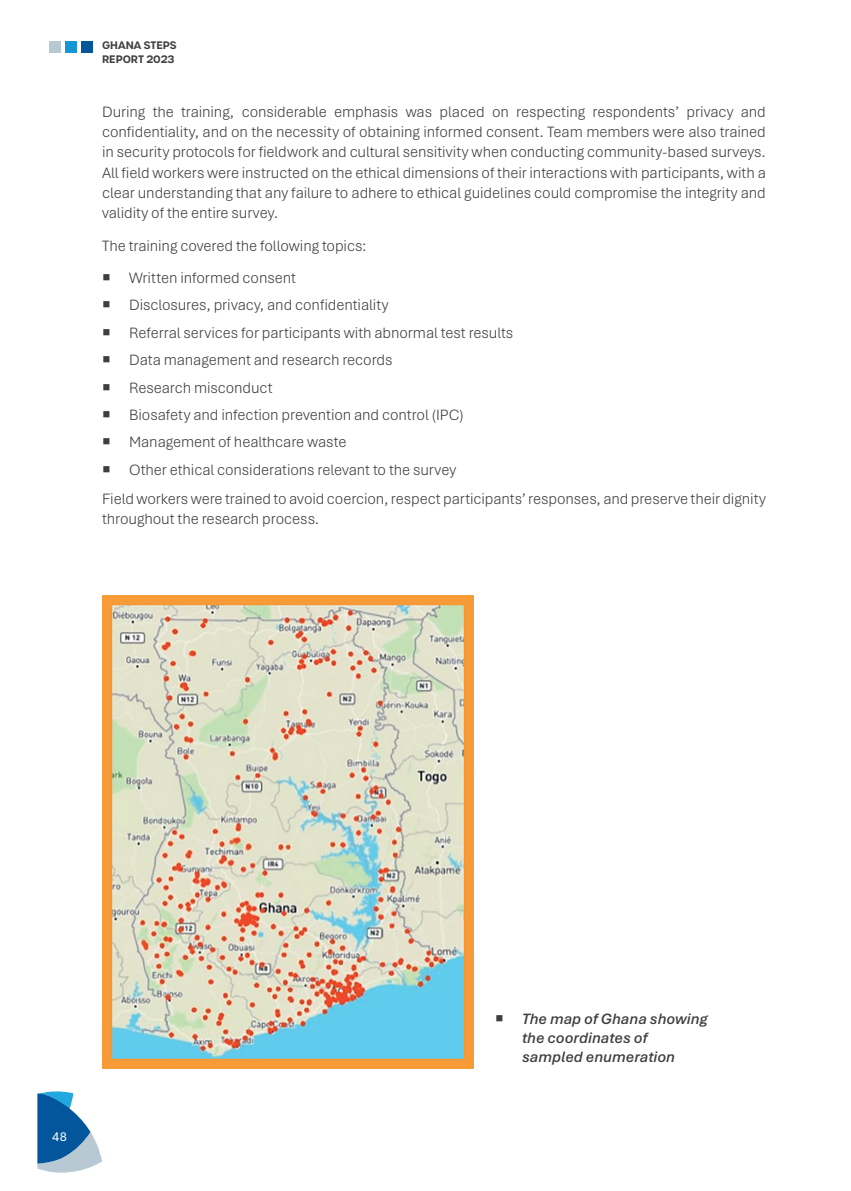
<style>
.page{position:relative;width:851px;height:1191px;background:#fff}
.page>*{position:absolute;margin:0;border:0;box-sizing:border-box;transform-origin:0 0}
.t1{font:300 15.75px/20.2px "Aptos";letter-spacing:-.005em;color:#3e3e3f;text-align:justify}
.t2{font:italic 600 15.75px/18.9px "Aptos";letter-spacing:-.005em;color:#3e3e3f}
.t3{font:13.5px "Aptos";color:#fff}
.t4{font:600 10.5px/13.5px "Urbane";color:#3e3e3f}
</style>
<div class="page">
<img style="left:102px;top:595px;width:372px;height:473px">
<svg style="left:37px;top:1091px;width:65px;height:81px"></svg>
<div style="left:82px;top:41px;width:11px;height:12px;background:#03559c"></div>
<div style="left:65px;top:41px;width:12px;height:12px;background:#1796d5"></div>
<div style="left:49px;top:41px;width:11px;height:12px;background:#b9c9d4"></div>
<p class="t4" style="left:102px;top:39px;width:76px">GHANA STEPS<br>REPORT 2023</p>
<p class="t1" style="left:102px;top:101px;width:665px">During the training, considerable emphasis was placed on respecting respondents’ privacy and confidentiality, and on the necessity of obtaining informed consent. Team members were also trained in security protocols for fieldwork and cultural sensitivity when conducting community-based surveys.<br>All field workers were instructed on the ethical dimensions of their interactions with participants, with a clear understanding that any failure to adhere to ethical guidelines could compromise the integrity and validity of the entire survey.</p>
<p class="t1" style="left:102px;top:235px;width:266px">The training covered the following topics:</p>
<p class="t1" style="left:102px;top:267px;width:195px">○ Written informed consent</p>
<p class="t1" style="left:102px;top:294px;width:288px">○ Disclosures, privacy, and confidentiality</p>
<p class="t1" style="left:102px;top:322px;width:412px">○ Referral services for participants with abnormal test results</p>
<p class="t1" style="left:102px;top:349px;width:292px">○ Data management and research records</p>
<p class="t1" style="left:102px;top:376px;width:172px">○ Research misconduct</p>
<p class="t1" style="left:102px;top:404px;width:363px">○ Biosafety and infection prevention and control (IPC)</p>
<p class="t1" style="left:102px;top:431px;width:246px">○ Management of healthcare waste</p>
<p class="t1" style="left:102px;top:454px;width:665px;line-height:28.8px">○ Other ethical considerations relevant to the survey<br>Field workers were trained to avoid coercion, respect participants’ responses, and preserve their dignity</p>
<p class="t1" style="left:102px;top:508px;width:219px">throughout the research process.</p>
<p class="t3" style="left:52px;top:1126px;width:16px">48</p>
<p class="t2" style="left:522px;top:1009px;width:187px;text-indent:-27px">○ The map of Ghana showing the coordinates of sampled enumeration</p>
</div>
